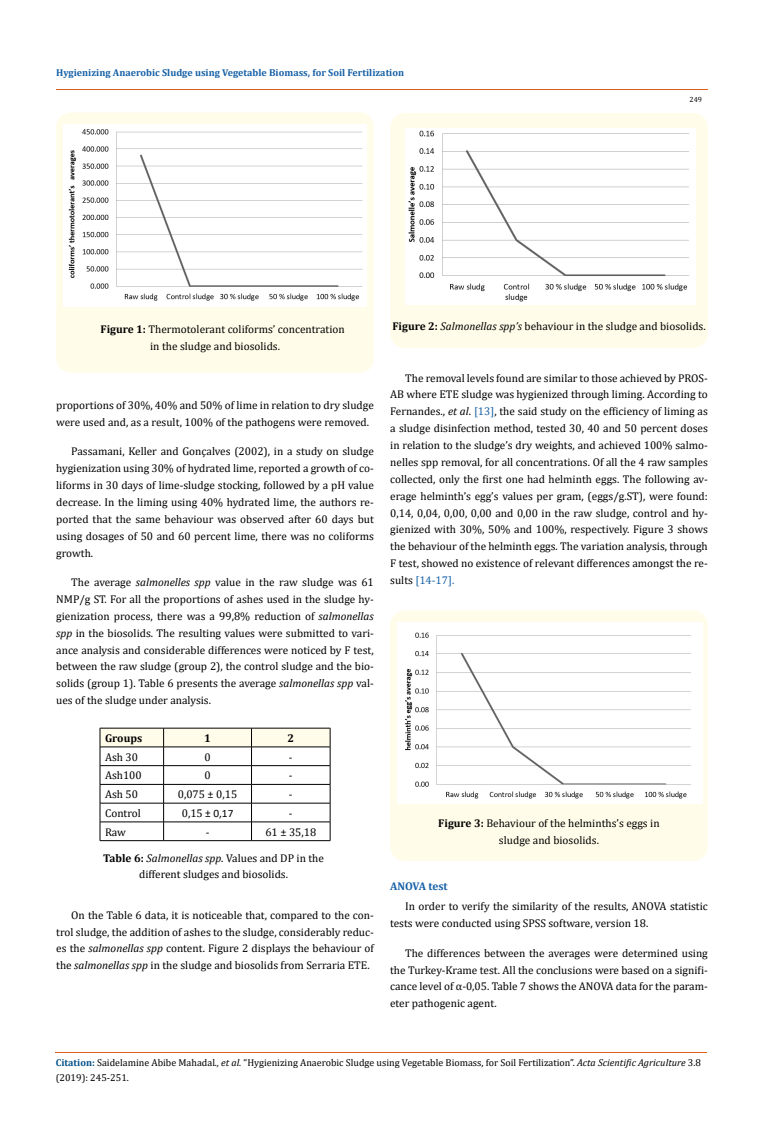
<style>
.page{position:relative;width:764px;height:1140px;background:#fff}
.page>*{position:absolute;margin:0;border:0;box-sizing:border-box;transform-origin:0 0}
.t1{font:11.25px/16.9px "Cambria";color:#000;text-align:justify}
.t2{font:11.25px "Calibri";color:#000}
.t3{font:700 11.25px "Cambria";color:#1560a6}
.t4{font:700 11.25px "Cambria";color:#000}
.t5{font:10px/15px "Cambria";color:#000}
.t6{font:700 10px "Cambria";color:#1560a6}
.t7{font:7.5px "Cambria";color:#000}
.s1{font-weight:700}
.s2{font-style:italic}
.s3{font-family:"Cambria"}
.s4{color:#1560a6}
.s5{font-weight:700;color:#035089}
</style>
<div class="page">
<div style="left:56px;top:112px;width:318px;height:261px;background:#fffde9;border-radius:15px"></div>
<img style="left:64px;top:125px;width:302px;height:182px">
<svg style="left:100px;top:728px;width:231px;height:113px"></svg>
<hr style="left:100px;top:840px;width:64px;height:1px;background:#000">
<hr style="left:164px;top:840px;width:87px;height:1px;background:#000">
<hr style="left:251px;top:840px;width:79px;height:1px;background:#000">
<div style="left:390px;top:113px;width:318px;height:235px;background:#fffde9;border-radius:15px"></div>
<img style="left:405px;top:129px;width:290px;height:176px">
<div style="left:390px;top:611px;width:318px;height:250px;background:#fffde9;border-radius:15px"></div>
<img style="left:398px;top:622px;width:304px;height:182px">
<hr style="left:56px;top:90px;width:652px;height:1px;background:#e05d1a">
<hr style="left:56px;top:1052px;width:651px;height:1px;background:#e05d1a">
<p class="t6" style="left:56px;top:65px;width:349px">Hygienizing Anaerobic Sludge using Vegetable Biomass, for Soil Fertilization</p>
<p class="t7" style="left:689px;top:95px;width:14px">249</p>
<p class="t1" style="left:150px;top:320px;width:196px;text-indent:-50px"><span class="s1">Figure 1:</span> Thermotolerant coliforms’ concentration in the sludge and biosolids.</p>
<p class="t1" style="left:56px;top:397px;width:319px">proportions of 30%, 40% and 50% of lime in relation to dry sludge were used and, as a result, 100% of the pathogens were removed.</p>
<p class="t1" style="left:56px;top:443px;width:319px;text-indent:15px">Passamani, Keller and Gonçalves (2002), in a study on sludge hygienization using 30% of hydrated lime, reported a growth of co&shy;liforms in 30 days of lime-sludge stocking, followed by a pH value decrease. In the liming using 40% hydrated lime, the authors re&shy;ported that the same behaviour was observed after 60 days but using dosages of 50 and 60 percent lime, there was no coliforms growth.</p>
<p class="t1" style="left:56px;top:574px;width:319px;text-indent:15px">The average <span class="s2">salmonelles spp</span> value in the raw sludge was 61<br>NMP/g ST. For all the proportions of ashes used in the sludge hy&shy;gienization process, there was a 99,8% reduction of <span class="s2">salmonellas spp</span> in the biosolids. The resulting values were submitted to vari&shy;ance analysis and considerable differences were noticed by F test, between the raw sludge (group 2), the control sludge and the bio&shy;solids (group 1). Table 6 presents the average <span class="s2">salmonellas spp</span> val&shy;ues of the sludge under analysis.</p>
<p class="t4" style="left:105px;top:730px;width:39px">Groups</p>
<p class="t4" style="left:204px;top:730px;width:8px">1</p>
<p class="t4" style="left:287px;top:730px;width:8px">2</p>
<p class="t1" style="left:105px;top:748px;width:34px">Ash 30</p>
<p class="t1" style="left:204px;top:748px;width:8px">0</p>
<p class="t1" style="left:289px;top:748px;width:5px">-</p>
<p class="t1" style="left:105px;top:767px;width:38px">Ash100</p>
<p class="t1" style="left:204px;top:767px;width:8px">0</p>
<p class="t1" style="left:289px;top:767px;width:5px">-</p>
<p class="t1" style="left:105px;top:786px;width:34px">Ash 50</p>
<p class="t1" style="left:178px;top:786px;width:61px">0,075 ± 0,15</p>
<p class="t1" style="left:289px;top:786px;width:5px">-</p>
<p class="t1" style="left:105px;top:805px;width:37px">Control</p>
<p class="t2" style="left:182px;top:805px;width:53px"><span class="s3">0,15</span> ± 0,17</p>
<p class="t1" style="left:289px;top:805px;width:5px">-</p>
<p class="t1" style="left:105px;top:823px;width:22px">Raw</p>
<p class="t1" style="left:206px;top:823px;width:5px">-</p>
<p class="t1" style="left:265px;top:823px;width:52px">61 ± 35,18</p>
<p class="t1" style="left:103px;top:849px;width:222px;text-align:center"><span class="s1">Table 6:</span> <span class="s2">Salmonellas spp</span>. Values and DP in the different sludges and biosolids.</p>
<p class="t1" style="left:56px;top:906px;width:319px;text-indent:15px">On the Table 6 data, it is noticeable that, compared to the con&shy;trol sludge, the addition of ashes to the sludge, considerably reduc&shy;es the <span class="s2">salmonellas spp</span> content. Figure 2 displays the behaviour of the <span class="s2">salmonellas spp</span> in the sludge and biosolids from Serraria ETE.</p>
<p class="t1" style="left:392px;top:317px;width:315px"><span class="s1">Figure 2:</span> <span class="s2">Salmonellas spp’s</span> behaviour in the sludge and biosolids.</p>
<p class="t1" style="left:390px;top:369px;width:319px;text-indent:15px">The removal levels found are similar to those achieved by PROS-AB where ETE sludge was hygienized through liming. According to Fernandes., <span class="s2">et al</span>. <span class="s4">[13]</span>, the said study on the efficiency of liming as a sludge disinfection method, tested 30, 40 and 50 percent doses in relation to the sludge’s dry weights, and achieved 100% salmo&shy;nelles spp removal, for all concentrations. Of all the 4 raw samples collected, only the first one had helminth eggs. The following av&shy;erage helminth’s egg’s values per gram, (eggs/g.ST), were found:<br>0,14, 0,04, 0,00, 0,00 and 0,00 in the raw sludge, control and hy&shy;gienized with 30%, 50% and 100%, respectively. Figure 3 shows the behaviour of the helminth eggs. The variation analysis, through F test, showed no existence of relevant differences amongst the re&shy;sults <span class="s4">[14-17].</span></p>
<p class="t1" style="left:438px;top:815px;width:223px;text-align:center"><span class="s1">Figure 3:</span> Behaviour of the helminths’s eggs in sludge and biosolids.</p>
<p class="t3" style="left:390px;top:878px;width:59px">ANOVA test</p>
<p class="t1" style="left:390px;top:898px;width:319px;text-indent:15px">In order to verify the similarity of the results, ANOVA statistic tests were conducted using SPSS software, version 18.</p>
<p class="t1" style="left:390px;top:944px;width:319px;text-indent:15px">The differences between the averages were determined using the Turkey-Krame test. All the conclusions were based on a signifi&shy;cance level of α-0,05. Table 7 shows the ANOVA data for the param&shy;eter pathogenic agent.</p>
<p class="t5" style="left:56px;top:1055px;width:647px"><span class="s5">Citation:</span> Saidelamine Abibe Mahadal<span class="s2">., et al.</span> “Hygienizing Anaerobic Sludge using Vegetable Biomass, for Soil Fertilization”. <span class="s2">Acta Scientific Agriculture</span> 3.8 (2019): 245-251.</p>
</div>
